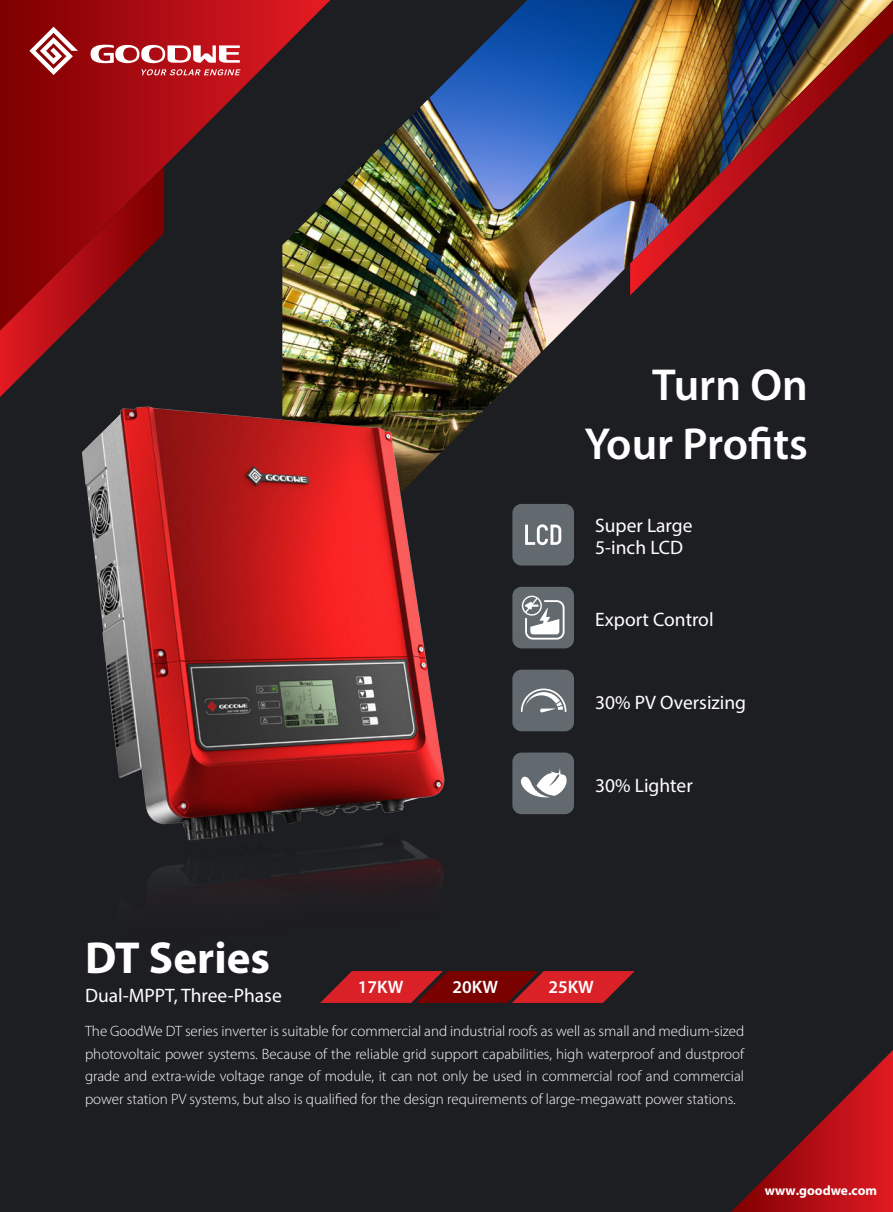
<style>
.page{position:relative;width:893px;height:1212px;background:#1d1e22}
.page>*{position:absolute;margin:0;border:0;box-sizing:border-box;transform-origin:0 0}
.t1{font:600 45px "Myriad Pro";color:#fff}
.t2{font:700 45px "Myriad Pro";color:#fff}
.t3{font:19.5px "Myriad Pro";color:#fff}
.t4{font:600 18px "Myriad Pro";color:#fff}
.t5{font:300 15px/22.5px "Myriad Pro";color:#fff;text-align:justify}
.t6{font:700 13.5px "Myriad Pro";color:#fff}
</style>
<div class="page">
<svg style="left:0;top:0;width:282px;height:167px"></svg>
<img style="left:282px;top:0;width:349px;height:386px">
<svg style="left:731px;top:1050px;width:162px;height:162px"></svg>
<img style="left:630px;top:0;width:263px;height:295px">
<svg style="left:0;top:167px;width:164px;height:219px"></svg>
<svg style="left:91px;top:45px;width:149px;height:18px;background:#d8888c"></svg>
<svg style="left:29px;top:27px;width:49px;height:48px;background:#b35859"></svg>
<svg style="left:142px;top:69px;width:99px;height:6px"></svg>
<img style="left:0;top:386px;width:574px;height:503px">
<div style="left:512px;top:752px;width:62px;height:62px;background:#626a6f;border-radius:9px"></div>
<svg style="left:520px;top:768px;width:47px;height:30px"></svg>
<div style="left:512px;top:504px;width:62px;height:61px;background:#626a6f;border-radius:9px"></div>
<svg style="left:525px;top:524px;width:36px;height:21px"></svg>
<div style="left:512px;top:670px;width:62px;height:61px;background:#626a6f;border-radius:9px"></div>
<svg style="left:521px;top:688px;width:45px;height:24px"></svg>
<div style="left:512px;top:587px;width:62px;height:61px;background:#626a6f;border-radius:9px"></div>
<svg style="left:522px;top:596px;width:43px;height:44px"></svg>
<svg style="left:320px;top:971px;width:315px;height:32px;background:#a4171b"></svg>
<p class="t1" style="left:652px;top:356px;width:157px">Turn On</p>
<p class="t1" style="left:585px;top:415px;width:225px">Your Profits</p>
<p class="t3" style="left:595px;top:513px;width:99px">Super Large</p>
<p class="t3" style="left:595px;top:536px;width:89px">5-inch LCD</p>
<p class="t3" style="left:595px;top:607px;width:120px">Export Control</p>
<p class="t3" style="left:595px;top:690px;width:152px">30% PV Oversizing</p>
<p class="t2" style="left:85px;top:929px;width:186px">DT Series</p>
<p class="t3" style="left:85px;top:984px;width:198px">Dual-MPPT, Three-Phase</p>
<p class="t3" style="left:595px;top:773px;width:99px">30% Lighter</p>
<p class="t4" style="left:358px;top:976px;width:47px">17KW</p>
<p class="t4" style="left:453px;top:976px;width:47px">20KW</p>
<p class="t4" style="left:548px;top:976px;width:47px">25KW</p>
<p class="t5" style="left:85px;top:1020px;width:661px">The GoodWe DT series inverter is suitable for commercial and industrial roofs as well as small and medium-sized photovoltaic power systems. Because of the reliable grid support capabilities, high waterproof and dustproof grade and extra-wide voltage range of module, it can not only be used in commercial roof and commercial power station PV systems, but also is qualified for the design requirements of large-megawatt power stations.</p>
<p class="t6" style="left:765px;top:1181px;width:114px">www.goodwe.com</p>
</div>
